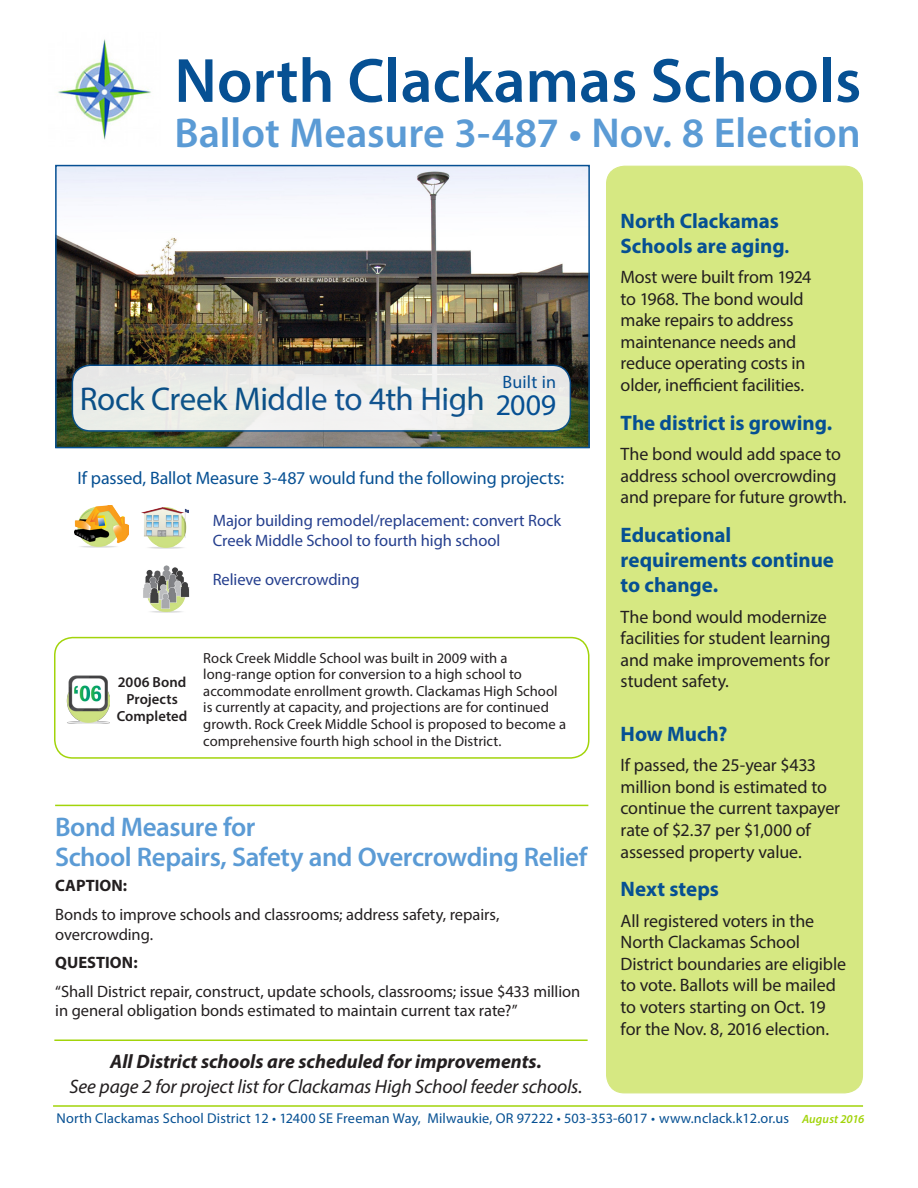
<style>
.page{position:relative;width:918px;height:1188px;background:#fff}
.page>*{position:absolute;margin:0;border:0;box-sizing:border-box;transform-origin:0 0}
.t1{font:600 63px "Myriad Pro";color:#065093}
.t2{font:600 42px "Myriad Pro";color:#5b9bd5}
.t3{font:33px "Myriad Pro";letter-spacing:-.015em;color:#065093}
.head{font:30px "Myriad Pro";color:#065093}
.t4{font:600 27px "Myriad Pro";letter-spacing:-.015em;color:#5b9bd5}
.body{font:700 21px/25.2px "Myriad Pro";color:#065093}
.body-2{font:italic 19.5px "Myriad Pro";letter-spacing:-.01em;color:#231f20}
.body-3{font:italic 700 19.5px "Myriad Pro";color:#231f20}
.body-4{font:18px/21.6px "Myriad Pro";letter-spacing:-.01em;color:#231f20}
.body-5{font:18px "Myriad Pro";letter-spacing:-.005em;color:#065093}
.head-2{font:18px "Myriad Pro";letter-spacing:.01em;color:#065093}
.body-6{font:16.5px/19.8px "Myriad Pro";letter-spacing:-.005em;color:#231f20}
.body-7{font:16.5px/19.8px "Myriad Pro";letter-spacing:-.005em;color:#253f8e}
.body-8{font:700 16.5px "Myriad Pro";letter-spacing:.005em;color:#231f20}
.body-9{font:14.7px/16.6px "Myriad Pro";color:#231f20}
.body-10{font:600 14.7px/16.6px "Myriad Pro";letter-spacing:.005em;color:#231f20;text-align:center}
.t5{font:14.25px "Myriad Pro";letter-spacing:.01em;color:#065093}
.s1{font-size:18px}
.s2{font-weight:600;font-style:italic;font-size:12px;color:#a2d40a}
</style>
<div class="page">
<img style="left:58px;top:168px;width:529px;height:277px">
<div style="left:55px;top:165px;width:535px;height:283px;border:2px solid #065093"></div>
<div style="left:72px;top:365px;width:498px;height:66px;background:#ebeee8;border-radius:18px"></div>
<div style="left:72px;top:364px;width:499px;height:68px;border:2px solid #065093;border-radius:18px"></div>
<img style="left:58px;top:39px;width:93px;height:101px">
<img style="left:75px;top:506px;width:54px;height:42px">
<img style="left:141px;top:508px;width:48px;height:40px">
<img style="left:143px;top:565px;width:47px;height:48px">
<img style="left:66px;top:675px;width:44px;height:49px">
<div style="left:54px;top:637px;width:535px;height:122px;border:2px solid #a2d40a;border-radius:18px"></div>
<hr style="left:55px;top:805px;width:533px;height:1px;background:#a2d40a">
<hr style="left:54px;top:1040px;width:534px;height:1px;background:#a2d40a">
<div style="left:607px;top:166px;width:255px;height:927px;background:#d6e882;border-radius:18px"></div>
<hr style="left:53px;top:1105px;width:810px;height:2px;background:#a2d40a">
<p class="t1" style="left:174px;top:41px;width:688px">North Clackamas Schools</p>
<p class="t2" style="left:174px;top:106px;width:688px">Ballot Measure 3-487 • Nov. 8 Election</p>
<h3 class="t3" style="left:80px;top:379px;width:407px">Rock Creek Middle to 4th High</h3>
<p class="head-2" style="left:502px;top:371px;width:55px">Built in</p>
<p class="head" style="left:496px;top:386px;width:62px">2009</p>
<p class="body-5" style="left:78px;top:467px;width:488px">If passed, Ballot Measure 3-487 would fund the following projects:</p>
<p class="body-7" style="left:213px;top:510px;width:350px">Major building remodel/replacement: convert Rock<br>Creek Middle School to fourth high school</p>
<p class="body-7" style="left:213px;top:570px;width:148px">Relieve overcrowding</p>
<p class="body-10" style="left:117px;top:674px;width:72px">2006 Bond<br>Projects<br>Completed</p>
<p class="body-9" style="left:203px;top:649px;width:364px">Rock Creek Middle School was built in 2009 with a long-range option for conversion to a high school to accommodate enrollment growth. Clackamas High School is currently at capacity, and projections are for continued growth. Rock Creek Middle School is proposed to become a comprehensive fourth high school in the District.</p>
<p class="t4" style="left:55px;top:809px;width:202px">Bond Measure for</p>
<p class="t4" style="left:55px;top:839px;width:534px">School Repairs, Safety and Overcrowding Relief</p>
<p class="body-8" style="left:55px;top:875px;width:73px">CAPTION:</p>
<p class="body-6" style="left:55px;top:904px;width:446px">Bonds to improve schools and classrooms; address safety, repairs, overcrowding.</p>
<p class="body-8" style="left:55px;top:952px;width:84px">QUESTION:</p>
<p class="body-6" style="left:55px;top:981px;width:527px">“Shall District repair, construct, update schools, classrooms; issue $433 million in general obligation bonds estimated to maintain current tax rate?”</p>
<p class="body-3" style="left:110px;top:1049px;width:433px">All District schools are scheduled for improvements.</p>
<p class="body-2" style="left:70px;top:1075px;width:515px">See page 2 for project list for Clackamas High School feeder schools.</p>
<p class="body" style="left:621px;top:207px;width:170px">North Clackamas<br>Schools are aging<span class="s1">.</span></p>
<p class="body-4" style="left:621px;top:266px;width:192px">Most were built from 1924 to 1968. The bond would make repairs to address maintenance needs and reduce operating costs in older, inefficient facilities.</p>
<p class="body" style="left:621px;top:409px;width:213px">The district is growing.</p>
<p class="body-4" style="left:621px;top:443px;width:228px">The bond would add space to address school overcrowding and prepare for future growth.</p>
<p class="body" style="left:621px;top:522px;width:215px">Educational requirements continue to change.</p>
<p class="body-4" style="left:621px;top:605px;width:212px">The bond would modernize facilities for student learning and make improvements for student safety.</p>
<p class="body" style="left:621px;top:721px;width:108px">How Much?</p>
<p class="body-4" style="left:621px;top:754px;width:221px">If passed, the 25-year $433 million bond is estimated to continue the current taxpayer rate of $2.37 per $1,000 of assessed property value.</p>
<p class="body" style="left:621px;top:876px;width:100px">Next steps</p>
<p class="body-4" style="left:621px;top:910px;width:227px">All registered voters in the<br>North Clackamas School<br>District boundaries are eligible to vote. Ballots will be mailed to voters starting on Oct. 19 for the Nov. 8, 2016 election.</p>
<p class="t5" style="left:57px;top:1109px;width:809px">North Clackamas School District 12 • 12400 SE Freeman Way, Milwaukie, OR 97222 • 503-353-6017 • www.nclack.k12.or.us <span class="s2">August 2016</span></p>
</div>
